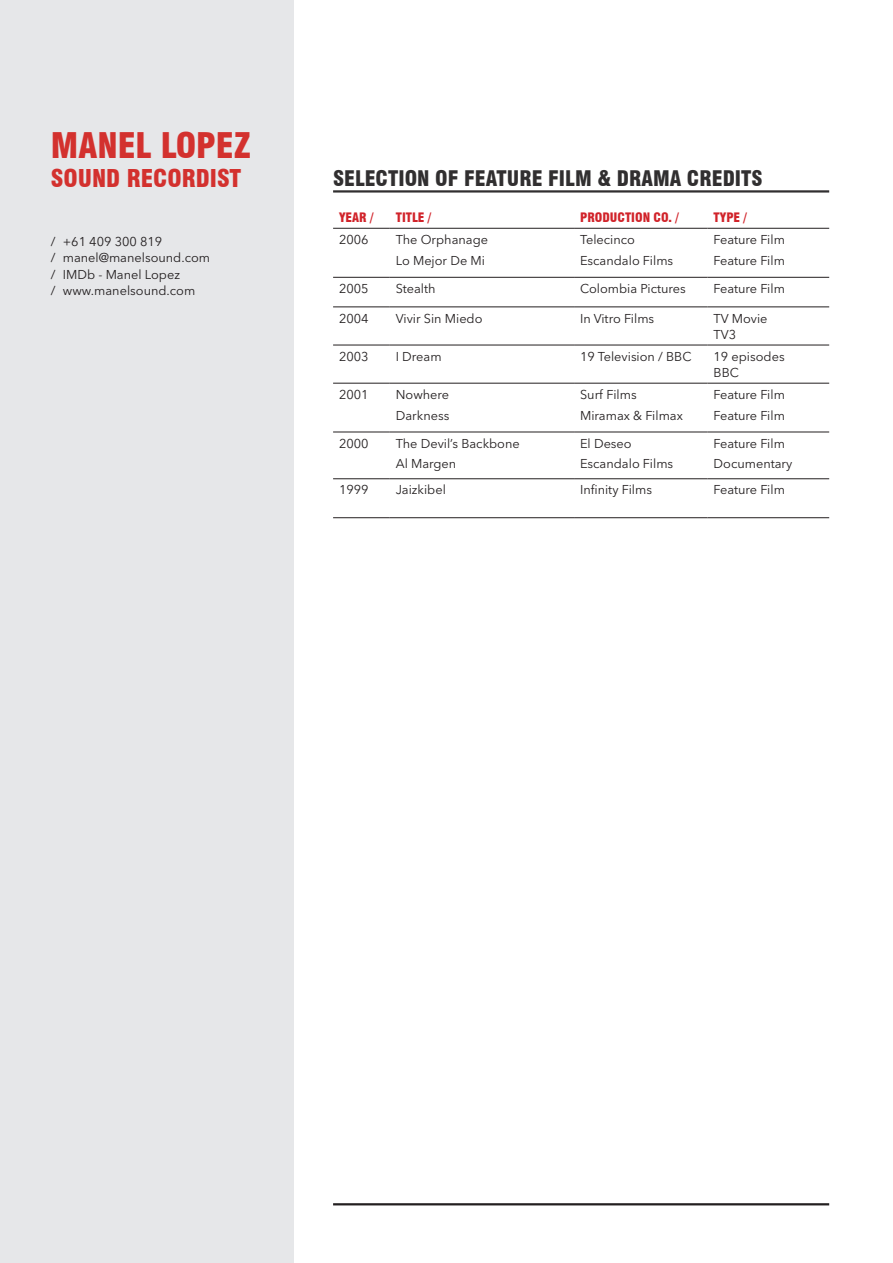
<style>
.page{position:relative;width:893px;height:1263px;background:#fff}
.page>*{position:absolute;margin:0;border:0;box-sizing:border-box;transform-origin:0 0}
.Section_Header{font:900 condensed 34.5px "Swiss 721 BT";color:#d3312e}
.Section_Header-2{font:900 condensed 24px "Swiss 721 BT";color:#d3312e}
.Section_Header-3{font:900 condensed 21px "Swiss 721 BT";color:#312f30}
.Body_Copy{font:12.75px/16.5px "Avenir Next LT Pro";color:#231f20}
.Table_Headers{font:900 condensed 12.75px "Swiss 721 BT";color:#d1232a}
</style>
<div class="page">
<hr style="left:333px;top:190px;width:496px;height:3px;background:#312f30">
<div style="left:0;top:0;width:293px;height:1262px;background:#e6e7e9"></div>
<hr style="left:333px;top:228px;width:57px;height:1px;background:#231f20">
<hr style="left:390px;top:228px;width:184px;height:1px;background:#231f20">
<hr style="left:574px;top:228px;width:134px;height:1px;background:#231f20">
<hr style="left:708px;top:228px;width:121px;height:1px;background:#231f20">
<hr style="left:333px;top:277px;width:57px;height:1px;background:#231f20">
<hr style="left:390px;top:277px;width:184px;height:1px;background:#231f20">
<hr style="left:574px;top:277px;width:134px;height:1px;background:#231f20">
<hr style="left:708px;top:277px;width:121px;height:1px;background:#231f20">
<hr style="left:333px;top:307px;width:57px;height:1px;background:#231f20">
<hr style="left:390px;top:307px;width:184px;height:1px;background:#231f20">
<hr style="left:574px;top:307px;width:134px;height:1px;background:#231f20">
<hr style="left:708px;top:307px;width:121px;height:1px;background:#231f20">
<hr style="left:333px;top:345px;width:57px;height:1px;background:#231f20">
<hr style="left:390px;top:345px;width:184px;height:1px;background:#231f20">
<hr style="left:574px;top:345px;width:134px;height:1px;background:#231f20">
<hr style="left:708px;top:345px;width:121px;height:1px;background:#231f20">
<hr style="left:333px;top:383px;width:57px;height:1px;background:#231f20">
<hr style="left:390px;top:383px;width:184px;height:1px;background:#231f20">
<hr style="left:574px;top:383px;width:134px;height:1px;background:#231f20">
<hr style="left:708px;top:383px;width:121px;height:1px;background:#231f20">
<hr style="left:333px;top:432px;width:57px;height:1px;background:#231f20">
<hr style="left:390px;top:432px;width:184px;height:1px;background:#231f20">
<hr style="left:574px;top:432px;width:134px;height:1px;background:#231f20">
<hr style="left:708px;top:432px;width:121px;height:1px;background:#231f20">
<hr style="left:333px;top:478px;width:57px;height:1px;background:#231f20">
<hr style="left:390px;top:478px;width:184px;height:1px;background:#231f20">
<hr style="left:574px;top:478px;width:134px;height:1px;background:#231f20">
<hr style="left:708px;top:478px;width:121px;height:1px;background:#231f20">
<hr style="left:333px;top:517px;width:57px;height:1px;background:#231f20">
<hr style="left:390px;top:517px;width:184px;height:1px;background:#231f20">
<hr style="left:574px;top:517px;width:134px;height:1px;background:#231f20">
<hr style="left:708px;top:517px;width:121px;height:1px;background:#231f20">
<hr style="left:333px;top:1203px;width:496px;height:2px;background:#231f20">
<p class="Section_Header" style="left:51px;top:125px;width:202px">MANEL LOPEZ</p>
<p class="Section_Header-2" style="left:51px;top:164px;width:192px">SOUND RECORDIST</p>
<p class="Body_Copy" style="left:51px;top:233px;width:161px">/ +61 409 300 819<br>/ manel@manelsound.com / IMDb - Manel Lopez<br>/ www.manelsound.com</p>
<p class="Section_Header-3" style="left:333px;top:166px;width:431px">SELECTION OF FEATURE FILM &amp; DRAMA CREDITS</p>
<p class="Table_Headers" style="left:339px;top:210px;width:36px">YEAR /</p>
<p class="Table_Headers" style="left:396px;top:210px;width:37px">TITLE /</p>
<p class="Table_Headers" style="left:580px;top:210px;width:100px">PRODUCTION CO. /</p>
<p class="Table_Headers" style="left:714px;top:210px;width:35px">TYPE /</p>
<p class="Body_Copy" style="left:339px;top:231px;width:31px">2006</p>
<p class="Body_Copy" style="left:396px;top:231px;width:94px">The Orphanage</p>
<p class="Body_Copy" style="left:396px;top:252px;width:91px">Lo Mejor De Mi</p>
<p class="Body_Copy" style="left:580px;top:231px;width:56px">Telecinco</p>
<p class="Body_Copy" style="left:580px;top:252px;width:95px">Escandalo Films</p>
<p class="Body_Copy" style="left:714px;top:231px;width:73px">Feature Film</p>
<p class="Body_Copy" style="left:714px;top:252px;width:73px">Feature Film</p>
<p class="Body_Copy" style="left:339px;top:280px;width:31px">2005</p>
<p class="Body_Copy" style="left:396px;top:280px;width:41px">Stealth</p>
<p class="Body_Copy" style="left:580px;top:280px;width:107px">Colombia Pictures</p>
<p class="Body_Copy" style="left:714px;top:280px;width:73px">Feature Film</p>
<p class="Body_Copy" style="left:339px;top:310px;width:31px">2004</p>
<p class="Body_Copy" style="left:396px;top:310px;width:88px">Vivir Sin Miedo</p>
<p class="Body_Copy" style="left:580px;top:310px;width:76px">In Vitro Films</p>
<p class="Body_Copy" style="left:714px;top:310px;width:55px">TV Movie<br>TV3</p>
<p class="Body_Copy" style="left:339px;top:348px;width:31px">2003</p>
<p class="Body_Copy" style="left:396px;top:348px;width:47px">I Dream</p>
<p class="Body_Copy" style="left:580px;top:348px;width:113px">19 Television / BBC</p>
<p class="Body_Copy" style="left:714px;top:348px;width:73px">19 episodes<br>BBC</p>
<p class="Body_Copy" style="left:339px;top:386px;width:31px">2001</p>
<p class="Body_Copy" style="left:396px;top:386px;width:55px">Nowhere</p>
<p class="Body_Copy" style="left:396px;top:407px;width:55px">Darkness</p>
<p class="Body_Copy" style="left:580px;top:386px;width:58px">Surf Films</p>
<p class="Body_Copy" style="left:580px;top:407px;width:104px">Miramax &amp; Filmax</p>
<p class="Body_Copy" style="left:714px;top:386px;width:73px">Feature Film</p>
<p class="Body_Copy" style="left:714px;top:407px;width:73px">Feature Film</p>
<p class="Body_Copy" style="left:339px;top:435px;width:31px">2000</p>
<p class="Body_Copy" style="left:396px;top:435px;width:125px">The Devil’s Backbone</p>
<p class="Body_Copy" style="left:396px;top:456px;width:62px">Al Margen</p>
<p class="Body_Copy" style="left:580px;top:435px;width:53px">El Deseo</p>
<p class="Body_Copy" style="left:580px;top:456px;width:95px">Escandalo Films</p>
<p class="Body_Copy" style="left:714px;top:435px;width:73px">Feature Film</p>
<p class="Body_Copy" style="left:714px;top:456px;width:80px">Documentary</p>
<p class="Body_Copy" style="left:339px;top:482px;width:31px">1999</p>
<p class="Body_Copy" style="left:396px;top:482px;width:52px">Jaizkibel</p>
<p class="Body_Copy" style="left:580px;top:482px;width:73px">Infinity Films</p>
<p class="Body_Copy" style="left:714px;top:482px;width:73px">Feature Film</p>
</div>
